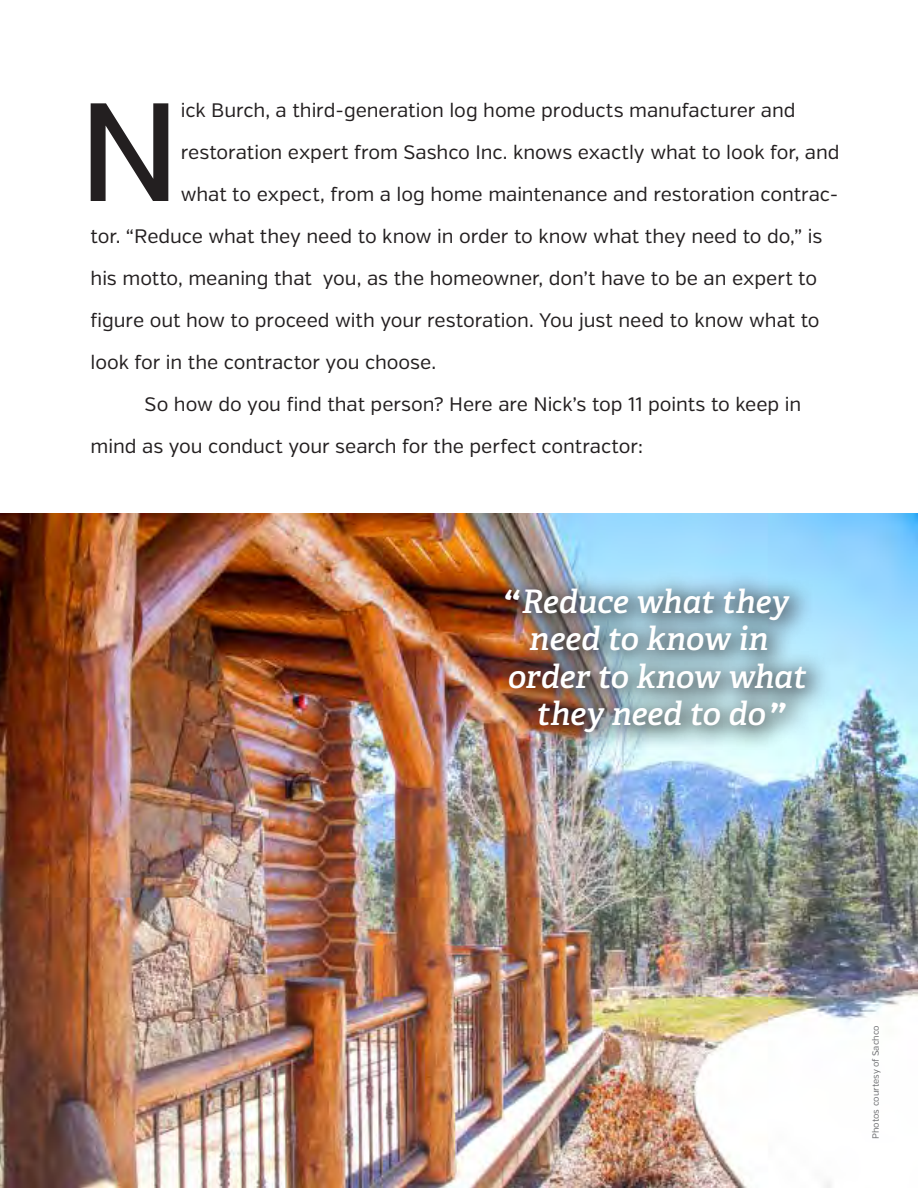
<style>
.page{position:relative;width:918px;height:1188px;background:#fff}
.page>*{position:absolute;margin:0;border:0;box-sizing:border-box;transform-origin:0 0}
.t1{font:500 139.5px "Verb";color:#231f20}
.t2{font:italic 600 32.4px/37.5px "Adelle";letter-spacing:-.005em;color:#fff;text-align:center}
.t3{font:19.5px "Verb";letter-spacing:-.005em;color:#231f20}
.t4{font:9px "Verb";color:#6d6e71}
.s1{font-size:47.7px}
</style>
<div class="page">
<img style="left:0;top:513px;width:918px;height:675px">
<div style="left:490px;top:570px;width:343px;height:188px;background:#231f20;opacity:.7"></div>
<h1 class="t1" style="left:78px;top:68px;width:104px">N</h1>
<p class="t3" style="left:181px;top:99px;width:616px">ick Burch, a third-generation log home products manufacturer and</p>
<p class="t3" style="left:181px;top:141px;width:660px">restoration expert from Sashco Inc. knows exactly what to look for, and</p>
<p class="t3" style="left:181px;top:183px;width:659px">what to expect, from a log home maintenance and restoration contrac-</p>
<p class="t3" style="left:91px;top:225px;width:733px">tor. “Reduce what they need to know in order to know what they need to do,” is</p>
<p class="t3" style="left:91px;top:267px;width:728px">his motto, meaning that you, as the homeowner, don’t have to be an expert to</p>
<p class="t3" style="left:91px;top:309px;width:730px">figure out how to proceed with your restoration. You just need to know what to</p>
<p class="t3" style="left:91px;top:351px;width:347px">look for in the contractor you choose.</p>
<p class="t3" style="left:145px;top:393px;width:658px">So how do you find that person? Here are Nick’s top 11 points to keep in</p>
<p class="t3" style="left:91px;top:435px;width:554px">mind as you conduct your search for the perfect contractor:</p>
<h2 class="t2" style="left:501px;top:583px;width:307px"><span class="s1">“</span>Reduce what they need to know in order to know what they need to do<span class="s1">”</span></h2>
<p class="t4" style="left:870px;top:1139px;width:115px;rotate:-90deg">Photos courtesy of Sachco</p>
</div>
